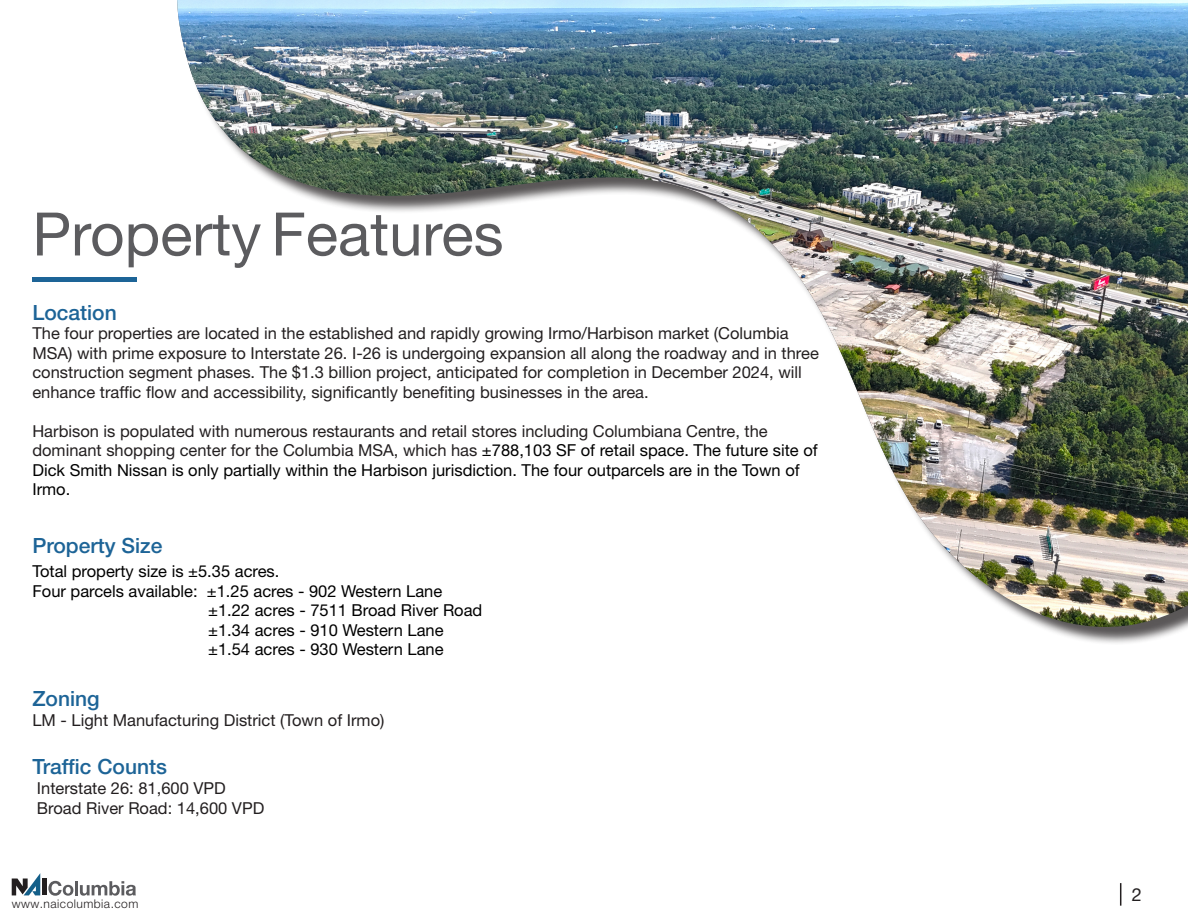
<style>
.page{position:relative;width:1188px;height:918px;background:#fff}
.page>*{position:absolute;margin:0;border:0;box-sizing:border-box;transform-origin:0 0}
.t1{font:60px "Helvetica Neue LT Std";color:#5c5c5f}
.t2{font:500 21px "Helvetica Neue LT Std";color:#1d6497}
.t3{font:18px "Helvetica Neue LT Std";color:#231f20}
.t4{font:16.5px/19.5px "Helvetica Neue LT Std";color:#231f20}
.t5{font:16.5px/19.5px "Helvetica Neue LT Std";color:#000}
.t6{font:300 12px "Helvetica Neue LT Std";letter-spacing:.04em;color:#231f20}
.s1{color:#231f20}
</style>
<div class="page">
<hr style="left:42px;top:879px;width:4px;height:16px;background:#231f20">
<svg style="left:12px;top:873px;width:28px;height:22px"></svg>
<svg style="left:48px;top:881px;width:25px;height:15px"></svg>
<hr style="left:75px;top:881px;width:3px;height:14px;background:#5c5c5f">
<svg style="left:80px;top:881px;width:56px;height:15px"></svg>
<svg style="left:1120px;top:883px;width:1px;height:23px"></svg>
<img style="left:177px;top:0;width:1011px;height:627px">
<div style="left:32px;top:277px;width:105px;height:5px;background:#1d6497"></div>
<p class="t1" style="left:32px;top:198px;width:473px">Property Features</p>
<p class="t2" style="left:32px;top:300px;width:86px">Location</p>
<p class="t4" style="left:32px;top:323px;width:788px">The four properties are located in the established and rapidly growing Irmo/Harbison market (Columbia MSA) with prime exposure to Interstate 26. I-26 is undergoing expansion all along the roadway and in three construction segment phases. The $1.3 billion project, anticipated for completion in December 2024, will enhance traffic flow and accessibility, significantly benefiting businesses in the area.</p>
<p class="t5" style="left:32px;top:421px;width:787px"><span class="s1">Harbison is populated with numerous restaurants and retail stores including Columbiana Centre, the dominant shopping center for the Columbia MSA, which has</span> ±788,103 SF of retail space. The future site of Dick Smith Nissan is only partially within the Harbison jurisdiction. The four outparcels are in the Town of Irmo.</p>
<p class="t2" style="left:32px;top:533px;width:131px">Property Size</p>
<p class="t5" style="left:32px;top:562px;width:249px">Total property size is ±5.35 acres.</p>
<p class="t5" style="left:32px;top:581px;width:411px">Four parcels available: ±1.25 acres - 902 Western Lane</p>
<p class="t5" style="left:208px;top:601px;width:276px">±1.22 acres - 7511 Broad River Road</p>
<p class="t5" style="left:208px;top:620px;width:237px">±1.34 acres - 910 Western Lane</p>
<p class="t5" style="left:208px;top:640px;width:237px">±1.54 acres - 930 Western Lane</p>
<p class="t2" style="left:32px;top:686px;width:69px">Zoning</p>
<p class="t4" style="left:32px;top:710px;width:354px">LM - Light Manufacturing District (Town of Irmo)</p>
<p class="t2" style="left:32px;top:754px;width:136px">Traffic Counts</p>
<p class="t4" style="left:37px;top:779px;width:190px">Interstate 26: 81,600 VPD</p>
<p class="t4" style="left:37px;top:798px;width:229px">Broad River Road: 14,600 VPD</p>
<p class="t6" style="left:12px;top:897px;width:128px">www.naicolumbia.com</p>
<p class="t3" style="left:1132px;top:884px;width:12px">2</p>
</div>
